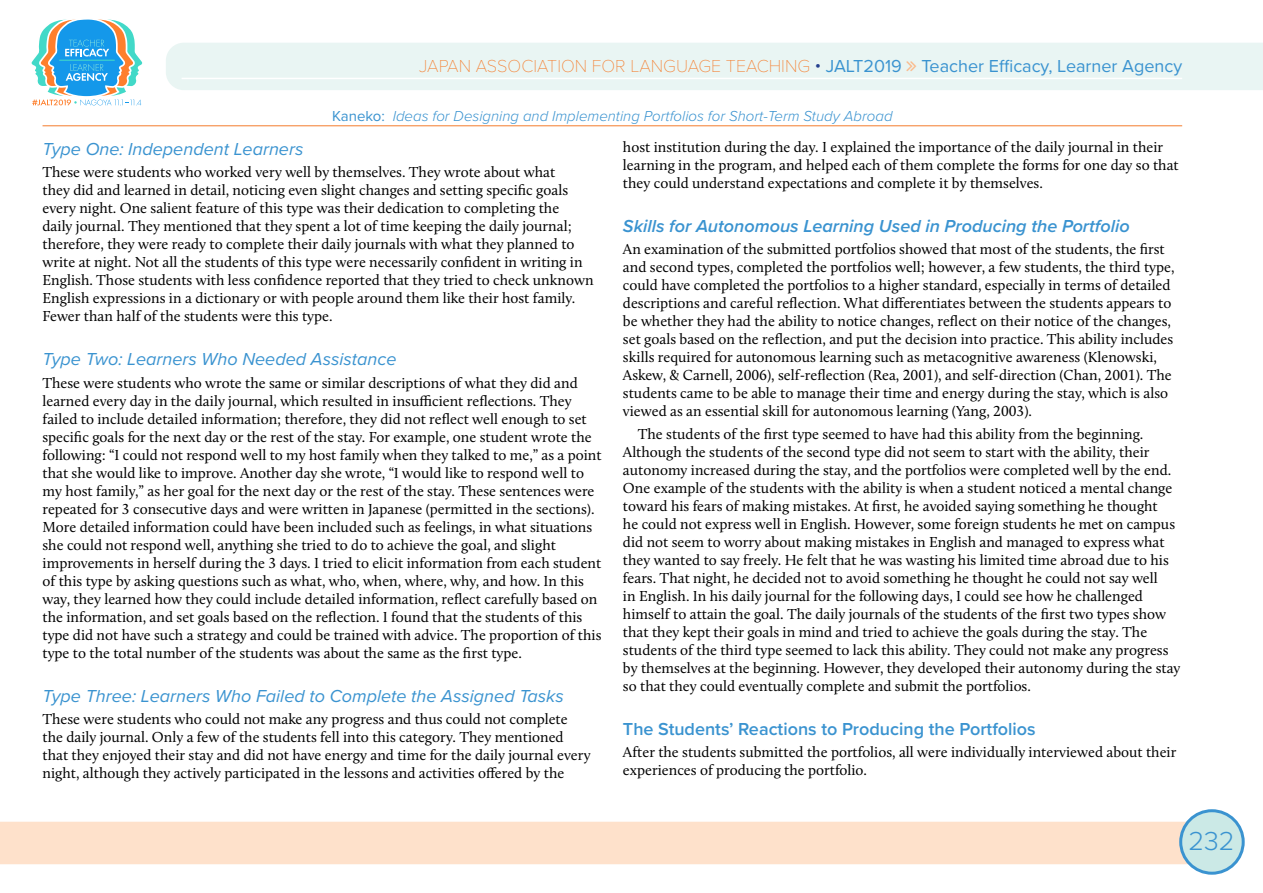
<style>
.page{position:relative;width:1263px;height:893px;background:#fff}
.page>*{position:absolute;margin:0;border:0;box-sizing:border-box;transform-origin:0 0}
.t1{font:300 27px "Proxima Nova";color:#3a93d0}
.t2{font:italic 18px "Proxima Nova";color:#3a93d0}
.t3{font:18px "Proxima Nova";color:#3a93d0}
.t4{font:italic 600 18px "Proxima Nova";color:#3a93d0}
.t5{font:600 18px "Proxima Nova";color:#3a93d0}
.t6{font:15px/18px "Calluna";color:#000}
.t7{font:italic 300 15px "Proxima Nova";color:#3a93d0}
.s1{font-family:"Proxima Nova T";font-weight:100;color:#f57d2d}
.s2{font-weight:300;color:#24408f}
.s3{font-weight:400;font-style:normal}
</style>
<div class="page">
<div style="left:0;top:822px;width:1190px;height:42px;background:#fee1cb"></div>
<div style="left:1181px;top:811px;width:62px;height:62px;background:#cbe9e6;border-radius:50%"></div>
<div style="left:1179px;top:809px;width:66px;height:66px;border:3px solid #3a93d0;border-radius:50%"></div>
<svg style="left:31px;top:19px;width:112px;height:87px"></svg>
<div style="left:166px;top:43px;width:1097px;height:47px;background:#e9f5f3"></div>
<hr style="left:182px;top:78px;width:1000px;height:1px;background:#fff">
<hr style="left:43px;top:126px;width:1139px;height:1px;background:#f57d2d">
<svg style="left:907px;top:61px;width:9px;height:10px"></svg>
<p class="t3" style="left:419px;top:52px;width:764px"><span class="s1">JAPAN ASSOCIATION FOR LANGUAGE TEACHING</span> <span class="s2">•</span> JALT2019 Teacher Efficacy, Learner Agency</p>
<p class="t7" style="left:332px;top:105px;width:562px"><span class="s3">Kaneko:</span> Ideas for Designing and Implementing Portfolios for Short-Term Study Abroad</p>
<p class="t2" style="left:43px;top:135px;width:262px">Type One: Independent Learners</p>
<p class="t6" style="left:43px;top:163px;width:553px">These were students who worked very well by themselves. They wrote about what<br>they did and learned in detail, noticing even slight changes and setting specific goals every night. One salient feature of this type was their dedication to completing the<br>daily journal. They mentioned that they spent a lot of time keeping the daily journal; therefore, they were ready to complete their daily journals with what they planned to write at night. Not all the students of this type were necessarily confident in writing in English. Those students with less confidence reported that they tried to check unknown English expressions in a dictionary or with people around them like their host family.<br>Fewer than half of the students were this type.</p>
<p class="t2" style="left:43px;top:346px;width:355px">Type Two: Learners Who Needed Assistance</p>
<p class="t6" style="left:43px;top:373px;width:561px">These were students who wrote the same or similar descriptions of what they did and learned every day in the daily journal, which resulted in insufficient reflections. They failed to include detailed information; therefore, they did not reflect well enough to set specific goals for the next day or the rest of the stay. For example, one student wrote the following: “I could not respond well to my host family when they talked to me,” as a point that she would like to improve. Another day she wrote, “I would like to respond well to my host family,” as her goal for the next day or the rest of the stay. These sentences were repeated for 3 consecutive days and were written in Japanese (permitted in the sections).<br>More detailed information could have been included such as feelings, in what situations she could not respond well, anything she tried to do to achieve the goal, and slight improvements in herself during the 3 days. I tried to elicit information from each student of this type by asking questions such as what, who, when, where, why, and how. In this way, they learned how they could include detailed information, reflect carefully based on the information, and set goals based on the reflection. I found that the students of this type did not have such a strategy and could be trained with advice. The proportion of this type to the total number of the students was about the same as the first type.</p>
<p class="t2" style="left:43px;top:683px;width:523px">Type Three: Learners Who Failed to Complete the Assigned Tasks</p>
<p class="t6" style="left:43px;top:710px;width:549px">These were students who could not make any progress and thus could not complete the daily journal. Only a few of the students fell into this category. They mentioned that they enjoyed their stay and did not have energy and time for the daily journal every night, although they actively participated in the lessons and activities offered by the</p>
<p class="t6" style="left:623px;top:137px;width:557px">host institution during the day. I explained the importance of the daily journal in their learning in the program, and helped each of them complete the forms for one day so that they could understand expectations and complete it by themselves.</p>
<p class="t4" style="left:623px;top:213px;width:508px">Skills for Autonomous Learning Used in Producing the Portfolio</p>
<p class="t6" style="left:623px;top:240px;width:553px">An examination of the submitted portfolios showed that most of the students, the first and second types, completed the portfolios well; however, a few students, the third type, could have completed the portfolios to a higher standard, especially in terms of detailed descriptions and careful reflection. What differentiates between the students appears to be whether they had the ability to notice changes, reflect on their notice of the changes, set goals based on the reflection, and put the decision into practice. This ability includes skills required for autonomous learning such as metacognitive awareness (Klenowski, Askew, &amp; Carnell, 2006), self-reflection (Rea, 2001), and self-direction (Chan, 2001). The students came to be able to manage their time and energy during the stay, which is also viewed as an essential skill for autonomous learning (Yang, 2003).</p>
<p class="t6" style="left:623px;top:424px;width:559px;text-indent:15px">The students of the first type seemed to have had this ability from the beginning.<br>Although the students of the second type did not seem to start with the ability, their autonomy increased during the stay, and the portfolios were completed well by the end.<br>One example of the students with the ability is when a student noticed a mental change toward his fears of making mistakes. At first, he avoided saying something he thought<br>he could not express well in English. However, some foreign students he met on campus did not seem to worry about making mistakes in English and managed to express what they wanted to say freely. He felt that he was wasting his limited time abroad due to his fears. That night, he decided not to avoid something he thought he could not say well<br>in English. In his daily journal for the following days, I could see how he challenged himself to attain the goal. The daily journals of the students of the first two types show that they kept their goals in mind and tried to achieve the goals during the stay. The students of the third type seemed to lack this ability. They could not make any progress by themselves at the beginning. However, they developed their autonomy during the stay so that they could eventually complete and submit the portfolios.</p>
<p class="t5" style="left:623px;top:716px;width:414px">The Students’ Reactions to Producing the Portfolios</p>
<p class="t6" style="left:623px;top:743px;width:555px">After the students submitted the portfolios, all were individually interviewed about their experiences of producing the portfolio.</p>
<h1 class="t1" style="left:1188px;top:820px;width:48px">232</h1>
</div>
